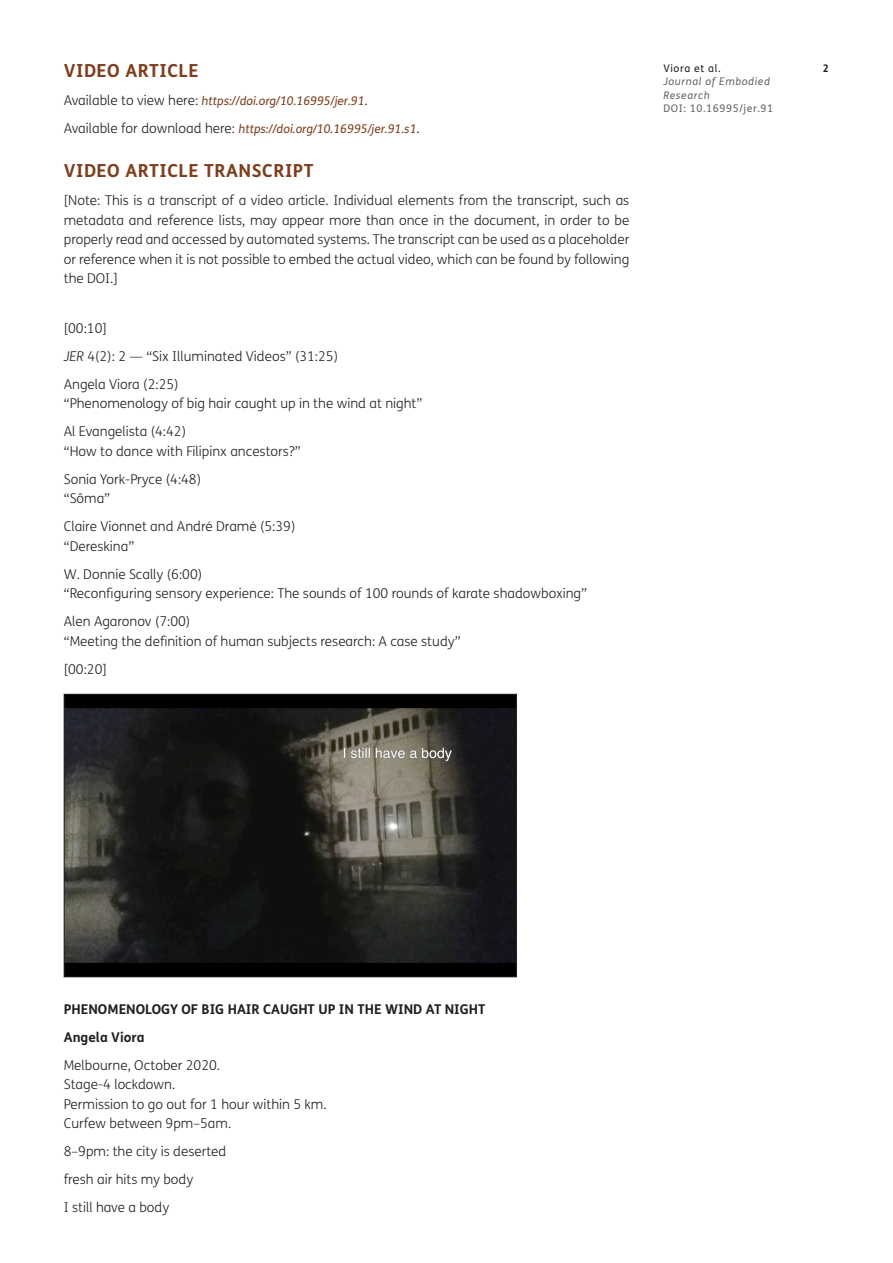
<style>
.page{position:relative;width:893px;height:1263px;background:#fff}
.page>*{position:absolute;margin:0;border:0;box-sizing:border-box;transform-origin:0 0}
.t1{font:700 18px "FS Me";letter-spacing:.03em;color:#7d3f1e}
.t2{font:300 13.5px/28px "FS Me";color:#231f20}
.t3{font:700 13.5px "FS Me";color:#231f20}
.t4{font:italic 12px "FS Me";color:#7d3f1e}
.t5{font:italic 10.5px/13.5px "FS Me";letter-spacing:.06em;color:#636366}
.t6{font:10.5px "FS Me";letter-spacing:.06em;color:#636366}
.t7{font:10.5px "FS Me";letter-spacing:.06em;color:#231f20}
.t8{font:700 10.5px "FS Me";color:#231f20}
.s1{font-weight:300;font-style:normal;font-size:13.5px;color:#231f20}
.s2{font-style:italic}
</style>
<div class="page">
<img style="left:66px;top:696px;width:449px;height:279px">
<div style="left:64px;top:694px;width:453px;height:283px;border:1px solid #231f20"></div>
<h1 class="t1" style="left:64px;top:60px;width:24px">VIDEO</h1>
<h1 class="t1" style="left:126px;top:60px;width:24px">ARTICLE</h1>
<p class="t4" style="left:64px;top:94px;width:306px"><span class="s1">Available to view here:</span> https://doi.org/10.16995/jer.91<span class="s1">.</span></p>
<p class="t4" style="left:64px;top:122px;width:357px"><span class="s1">Available for download here:</span> https://doi.org/10.16995/jer.91.s1<span class="s1">.</span></p>
<h1 class="t1" style="left:64px;top:159px;width:24px">VIDEO</h1>
<h1 class="t1" style="left:126px;top:159px;width:24px">ARTICLE</h1>
<h1 class="t1" style="left:204px;top:159px;width:110px">TRANSCRI PT</h1>
<p class="t2" style="left:64px;top:191px;width:567px;line-height:19.5px;text-align:justify">[Note: This is a transcript of a video article. Individual elements from the transcript, such as metadata and reference lists, may appear more than once in the document, in order to be properly read and accessed by automated systems. The transcript can be used as a placeholder or reference when it is not possible to embed the actual video, which can be found by following the DOI.]</p>
<p class="t2" style="left:64px;top:314px;width:276px">[00:10]<br><span class="s2">JER</span> 4(2): 2 — “Six Illuminated Videos” (31:25)<br>Angela Viora (2:25)</p>
<p class="t2" style="left:64px;top:390px;width:360px">“Phenomenology of big hair caught up in the wind at night”<br>Al Evangelista (4:42)</p>
<p class="t2" style="left:64px;top:437px;width:238px">“H ow to dance with Filipinx ancestors?”<br>Sonia York-Pryce (4:48)</p>
<p class="t2" style="left:64px;top:485px;width:233px">“Sôma”<br>Claire Vionnet and André Dramé (5:39)</p>
<p class="t2" style="left:64px;top:532px;width:140px">“Dereskina”<br>W. Donnie Scally (6:00)</p>
<p class="t2" style="left:64px;top:580px;width:525px">“Reconfiguring sensory experience: The sounds of 100 rounds of karate shadowboxing”<br>Alen Agaronov (7:00)</p>
<p class="t2" style="left:64px;top:627px;width:398px">“Meeting the definition of human subjects research: A case study” [00:20]</p>
<p class="t7" style="left:663px;top:62px;width:59px">Viora et al.</p>
<p class="t8" style="left:823px;top:61px;width:8px">2</p>
<p class="t5" style="left:663px;top:75px;width:108px">Journal of Embodied<br>Research</p>
<p class="t6" style="left:663px;top:102px;width:111px">DOI: 10.16995/jer.91</p>
<p class="t3" style="left:64px;top:1000px;width:27px">PHENOMENOLOG</p>
<p class="t3" style="left:170px;top:1000px;width:237px">Y OF BIG HAIR CAUGHT UP IN THE WIND</p>
<p class="t3" style="left:426px;top:1000px;width:61px">AT NIGHT</p>
<p class="t3" style="left:64px;top:1028px;width:82px">Angela Viora</p>
<p class="t2" style="left:64px;top:1055px;width:264px;line-height:19.5px">Melbourne, October 2020.<br>Stage-4 lockdown.<br>Permission to go out for 1 hour within 5 km.<br>Curfew between 9pm–5am.</p>
<p class="t2" style="left:64px;top:1138px;width:164px">8–9pm: the city is deserted fresh air hits my body<br>I still have a body</p>
</div>
